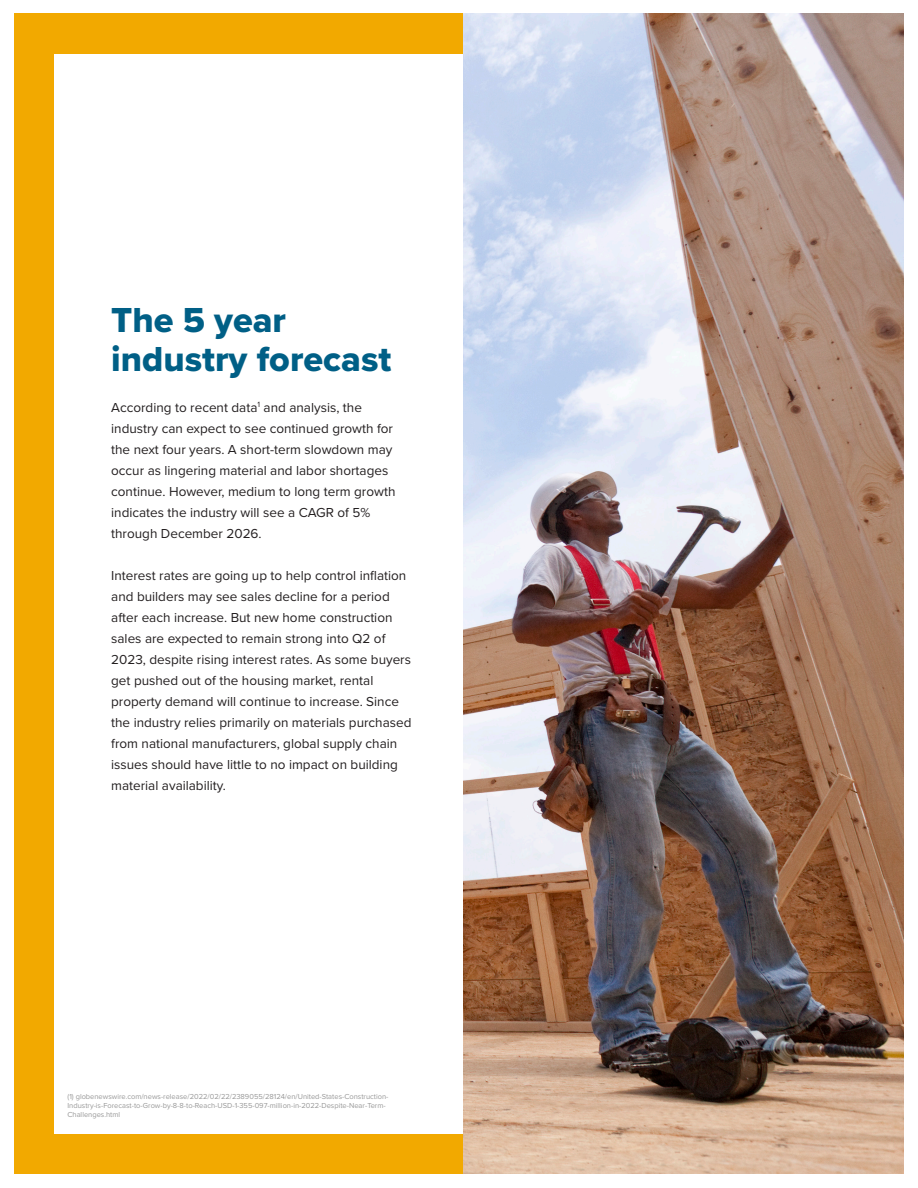
<style>
.page{position:relative;width:918px;height:1188px;background:#fff}
.page>*{position:absolute;margin:0;border:0;box-sizing:border-box;transform-origin:0 0}
.t1{font:36px "Proxima Nova Extrabld";color:#005f86}
.t2{font:13.5px/21px "Proxima Nova";color:#231f20}
.t3{font:7.5px/9px "Proxima Nova";color:#999}
</style>
<div class="page">
<div style="left:14px;top:14px;width:890px;height:1160px;background:#f2a900"></div>
<div style="left:54px;top:54px;width:810px;height:1080px;background:#fff"></div>
<img style="left:463px;top:14px;width:441px;height:1160px">
<p class="t1" style="left:111px;top:293px;width:176px">The 5 year</p>
<p class="t1" style="left:111px;top:332px;width:282px">industry forecast</p>
<p class="t2" style="left:111px;top:396px;width:286px">According to recent data<sup>1</sup> and analysis, the industry can expect to see continued growth for the next four years. A short-term slowdown may occur as lingering material and labor shortages continue. However, medium to long term growth indicates the industry will see a CAGR of 5% through December 2026.</p>
<p class="t2" style="left:111px;top:564px;width:302px">Interest rates are going up to help control inflation and builders may see sales decline for a period after each increase. But new home construction sales are expected to remain strong into Q2 of 2023, despite rising interest rates. As some buyers get pushed out of the housing market, rental property demand will continue to increase. Since the industry relies primarily on materials purchased from national manufacturers, global supply chain issues should have little to no impact on building material availability.</p>
<p class="t3" style="left:68px;top:1092px;width:322px">(1) globenewswire.com/news-release/2022/02/22/2389055/28124/en/United-States-Construction-<br>Industry-is-Forecast-to-Grow-by-8-8-to-Reach-USD-1-355-097-million-in-2022-Despite-Near-Term-<br>Challenges.html</p>
</div>
